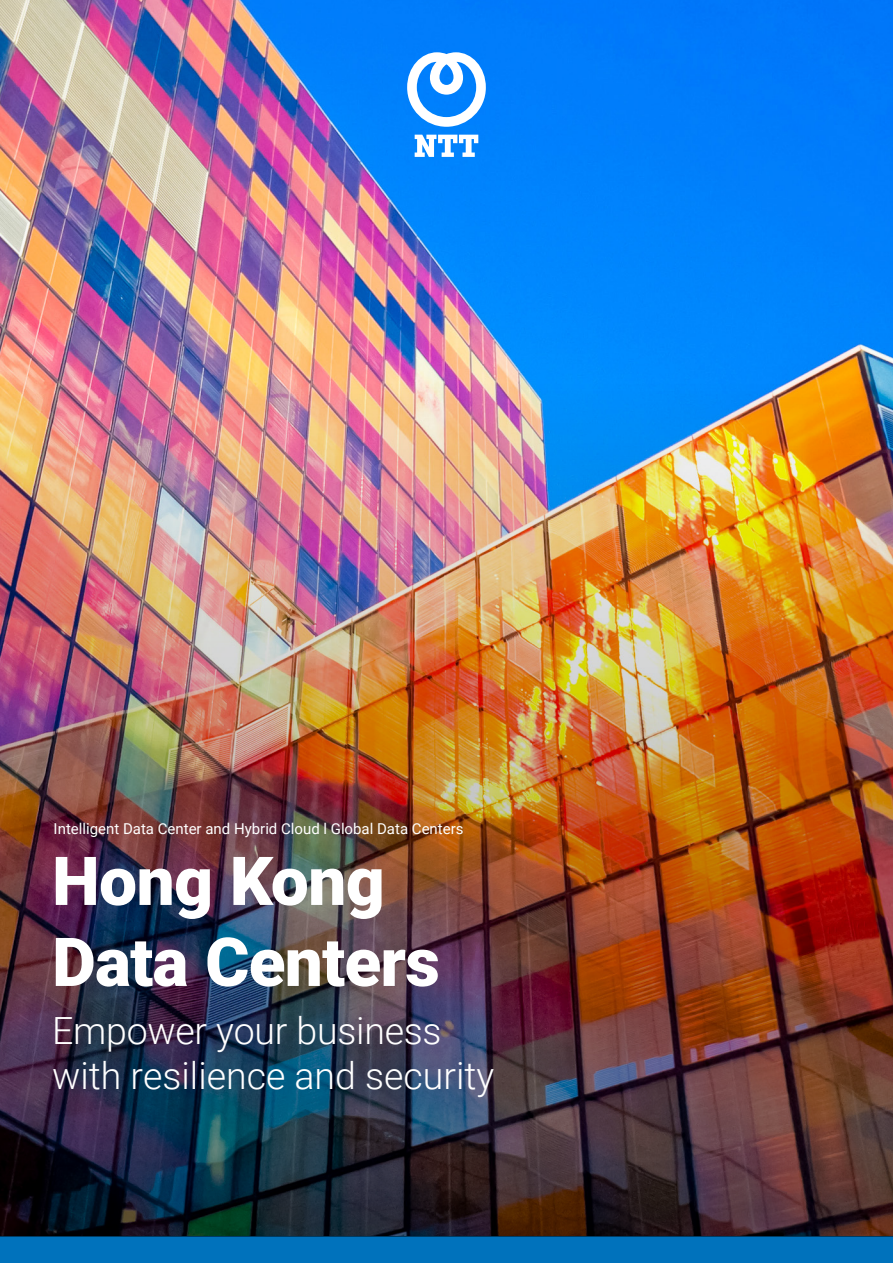
<style>
.page{position:relative;width:893px;height:1263px;background:#fff}
.page>*{position:absolute;margin:0;border:0;box-sizing:border-box;transform-origin:0 0}
.t1{font:900 67.5px/81px "Roboto";letter-spacing:-.01em;color:#fff}
.t2{font:300 37.5px/45px "Roboto";color:#fff}
.t3{font:15px "Roboto";color:#fff}
</style>
<div class="page">
<img style="left:0;top:0;width:893px;height:164px">
<svg style="left:415px;top:135px;width:63px;height:22px"></svg>
<svg style="left:407px;top:52px;width:79px;height:75px"></svg>
<div style="left:0;top:1236px;width:893px;height:27px;background:#0072bc"></div>
<img style="left:0;top:164px;width:893px;height:1072px">
<p class="t3" style="left:54px;top:818px;width:411px">Intelligent Data Center and Hybrid Cloud l Global Data Centers</p>
<h1 class="t1" style="left:52px;top:838px;width:389px">Hong Kong<br>Data Centers</h1>
<h2 class="t2" style="left:52px;top:1006px;width:444px">Empower your business with resilience and security</h2>
</div>
